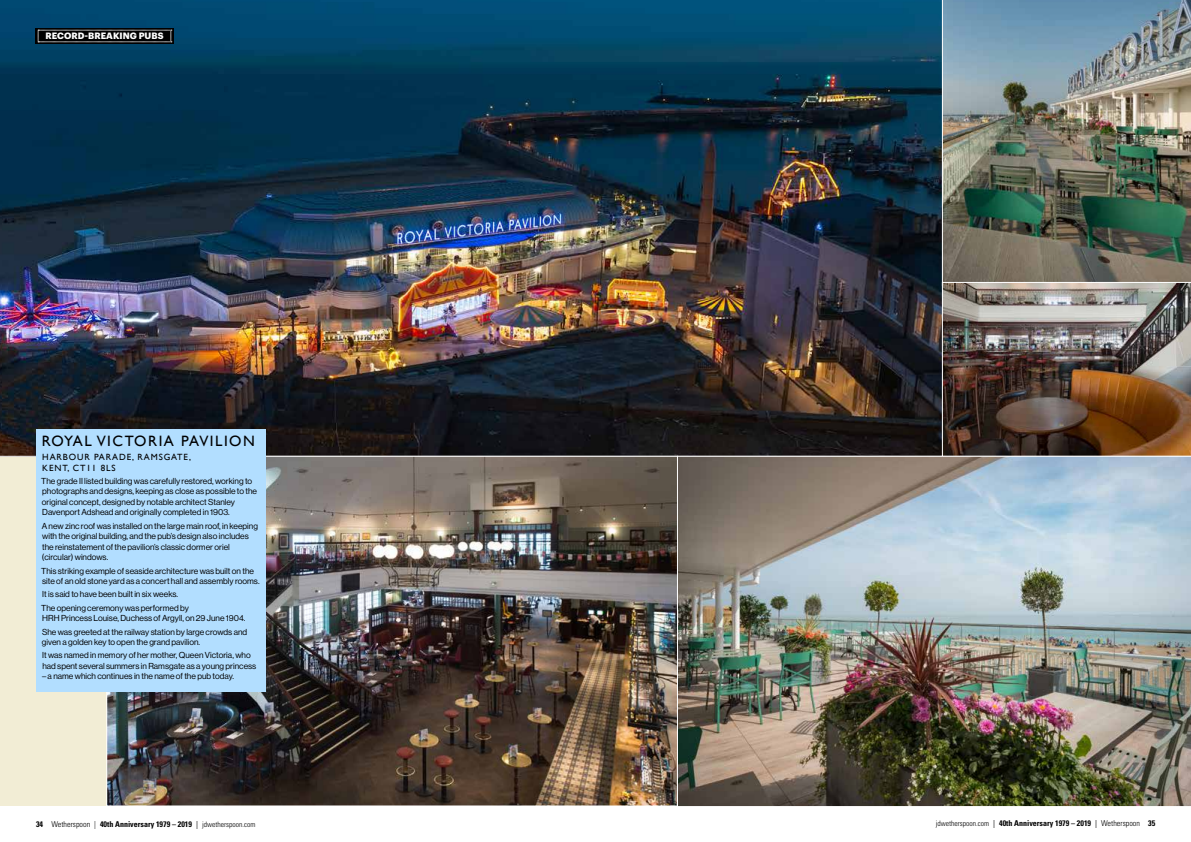
<style>
.page{position:relative;width:1191px;height:842px;background:#fff}
.page>*{position:absolute;margin:0;border:0;box-sizing:border-box;transform-origin:0 0}
.t1{font:15px "Gill Sans";letter-spacing:.1em;color:#000}
.t2{font:9px/11px "Gill Sans";letter-spacing:.1em;color:#000}
.t3{font:700 9px "Graphik";letter-spacing:.005em;color:#fff}
.t4{font:8.5px/10.5px "N Haas Grotesk DS Pro 55 Rg";color:#000}
.t5{font:700 condensed 8px "Univers LT Std";color:#000}
.s1{font-weight:300}
.s2{font-weight:400}
.s3{font-weight:300;font-size:7.5px}
</style>
<div class="page">
<div style="left:0;top:0;width:595px;height:806px;background:#f2edd5"></div>
<img style="left:0;top:0;width:942px;height:457px">
<img style="left:942px;top:0;width:249px;height:282px">
<img style="left:942px;top:282px;width:249px;height:174px">
<svg style="left:35px;top:28px;width:139px;height:16px"></svg>
<svg style="left:38px;top:30px;width:134px;height:13px;background:#171717"></svg>
<img style="left:108px;top:458px;width:568px;height:346px">
<img style="left:678px;top:456px;width:513px;height:351px">
<div style="left:36px;top:430px;width:229px;height:262px;background:#b2deff"></div>
<p class="t3" style="left:45px;top:29px;width:120px">RECORD-BREAKING PUBS</p>
<h1 class="t1" style="left:42px;top:432px;width:215px">ROYAL VICTORIA PAVILION</h1>
<p class="t2" style="left:42px;top:451px;width:150px">HARBOUR PARADE, RAMSGATE,<br>KENT, CT11 8LS</p>
<p class="t4" style="left:41px;top:476px;width:217px">The grade II listed building was carefully restored, working to photographs and designs, keeping as close as possible to the original concept, designed by notable architect Stanley Davenport Adshead and originally completed in 1903.</p>
<p class="t4" style="left:42px;top:520px;width:218px">A new zinc roof was installed on the large main roof, in keeping with the original building, and the pub’s design also includes the reinstatement of the pavilion’s classic dormer oriel (circular) windows.</p>
<p class="t4" style="left:41px;top:565px;width:220px">This striking example of seaside architecture was built on the site of an old stone yard as a concert hall and assembly rooms.</p>
<p class="t4" style="left:41px;top:588px;width:149px;line-height:13.3px">It is said to have been built in six weeks.<br>The opening ceremony was performed by</p>
<p class="t4" style="left:42px;top:612px;width:206px;line-height:13.3px">HRH Princess Louise, Duchess of Argyll, on 29 June 1904.<br>She was greeted at the railway station by large crowds and</p>
<p class="t4" style="left:42px;top:635px;width:210px;line-height:13.3px">given a golden key to open the grand pavilion.<br>It was named in memory of her mother, Queen Victoria, who</p>
<p class="t4" style="left:42px;top:661px;width:215px">had spent several summers in Ramsgate as a young princess</p>
<p class="t4" style="left:42px;top:671px;width:193px">– a name which continues in the name of the pub today.</p>
<p class="t5" style="left:36px;top:819px;width:221px">34 <span class="s1">Wetherspoon |</span> 40th Anniversary 1979 – 2019 <span class="s2">|</span> <span class="s3">jdwetherspoon.com</span></p>
<p class="t5" style="left:935px;top:819px;width:221px"><span class="s3">jdwetherspoon.com</span> <span class="s2">|</span> 40th Anniversary 1979 – 2019 <span class="s2">|</span> <span class="s1">Wetherspoon</span> 35</p>
</div>
